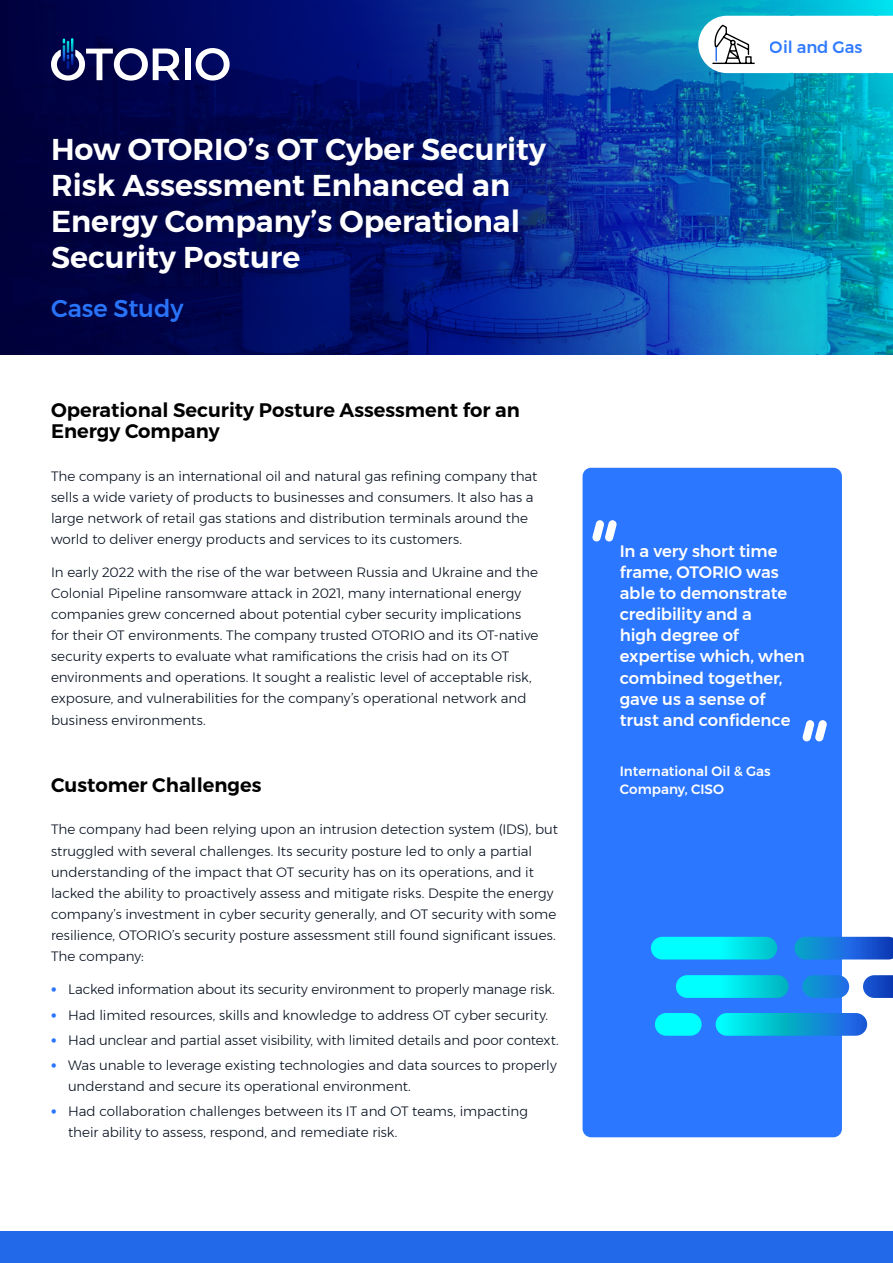
<style>
.page{position:relative;width:893px;height:1263px;background:#fff}
.page>*{position:absolute;margin:0;border:0;box-sizing:border-box;transform-origin:0 0}
.t1{font:600 30px/36px "Montserrat";color:#fff}
.t2{font:500 24.15px "Montserrat";letter-spacing:-.005em;color:#2b77ff}
.t3{font:600 19.5px/21px "Montserrat";color:#000}
.t4{font:500 16.5px/21px "Montserrat";letter-spacing:-.005em;color:#fff}
.t5{font:500 16.5px "Montserrat";letter-spacing:-.005em;color:#2b77ff}
.t6{font:300 13.5px/21px "Montserrat";color:#040e1d}
.t7{font:500 13.5px/18px "Montserrat";color:#fff}
.s1{font-weight:700;font-size:16.5px;color:#2b77ff}
</style>
<div class="page">
<svg style="left:0;top:0;width:893px;height:355px;background:#05307e"></svg>
<div style="left:185px;top:49px;width:5px;height:31px;background:#fff"></div>
<svg style="left:196px;top:48px;width:34px;height:33px"></svg>
<svg style="left:51px;top:38px;width:129px;height:43px"></svg>
<div style="left:0;top:1231px;width:893px;height:32px;background:#2169e8"></div>
<svg style="left:698px;top:16px;width:195px;height:57px"></svg>
<div style="left:583px;top:468px;width:259px;height:669px;background:#2b77ff;border-radius:9px"></div>
<svg style="left:651px;top:937px;width:242px;height:99px"></svg>
<svg style="left:802px;top:720px;width:25px;height:21px"></svg>
<svg style="left:592px;top:520px;width:25px;height:21px"></svg>
<h1 class="t1" style="left:51px;top:131px;width:496px">How OTORIO’s OT Cyber Security<br>Risk Assessment Enhanced an<br>Energy Company’s Operational<br>Security Posture</h1>
<h2 class="t2" style="left:51px;top:289px;width:134px">Case Study</h2>
<h3 class="t3" style="left:51px;top:400px;width:470px">Operational Security Posture Assessment for an<br>Energy Company</h3>
<p class="t6" style="left:51px;top:465px;width:488px">The company is an international oil and natural gas refining company that sells a wide variety of products to businesses and consumers. It also has a large network of retail gas stations and distribution terminals around the world to deliver energy products and services to its customers.</p>
<p class="t6" style="left:51px;top:562px;width:489px">In early 2022 with the rise of the war between Russia and Ukraine and the Colonial Pipeline ransomware attack in 2021, many international energy companies grew concerned about potential cyber security implications for their OT environments. The company trusted OTORIO and its OT-native security experts to evaluate what ramifications the crisis had on its OT environments and operations. It sought a realistic level of acceptable risk, exposure, and vulnerabilities for the company’s operational network and business environments.</p>
<h3 class="t3" style="left:51px;top:775px;width:212px">Customer Challenges</h3>
<p class="t6" style="left:51px;top:819px;width:508px">The company had been relying upon an intrusion detection system (IDS), but struggled with several challenges. Its security posture led to only a partial understanding of the impact that OT security has on its operations, and it lacked the ability to proactively assess and mitigate risks. Despite the energy company’s investment in cyber security generally, and OT security with some resilience, OTORIO’s security posture assessment still found significant issues.<br>The company:</p>
<p class="t6" style="left:51px;top:979px;width:505px"><span class="s1">•</span> Lacked information about its security environment to properly manage risk.</p>
<p class="t6" style="left:51px;top:1004px;width:499px"><span class="s1">•</span> Had limited resources, skills and knowledge to address OT cyber security.</p>
<p class="t6" style="left:51px;top:1029px;width:509px"><span class="s1">•</span> Had unclear and partial asset visibility, with limited details and poor context.</p>
<p class="t6" style="left:68px;top:1054px;width:490px;text-indent:-17px"><span class="s1">•</span> Was unable to leverage existing technologies and data sources to properly understand and secure its operational environment.</p>
<p class="t6" style="left:68px;top:1101px;width:461px;text-indent:-17px"><span class="s1">•</span> Had collaboration challenges between its IT and OT teams, impacting their ability to assess, respond, and remediate risk.</p>
<h2 class="t2" style="left:752px;top:29px;width:106px">Oil &amp; Gas</h2>
<p class="t5" style="left:770px;top:34px;width:94px">Oil and Gas</p>
<p class="t4" style="left:620px;top:541px;width:187px">In a very short time frame, OTORIO was able to demonstrate credibility and a<br>high degree of expertise which, when combined together, gave us a sense of trust and confidence</p>
<p class="t7" style="left:620px;top:762px;width:153px">International Oil &amp; Gas<br>Company, CISO</p>
</div>
